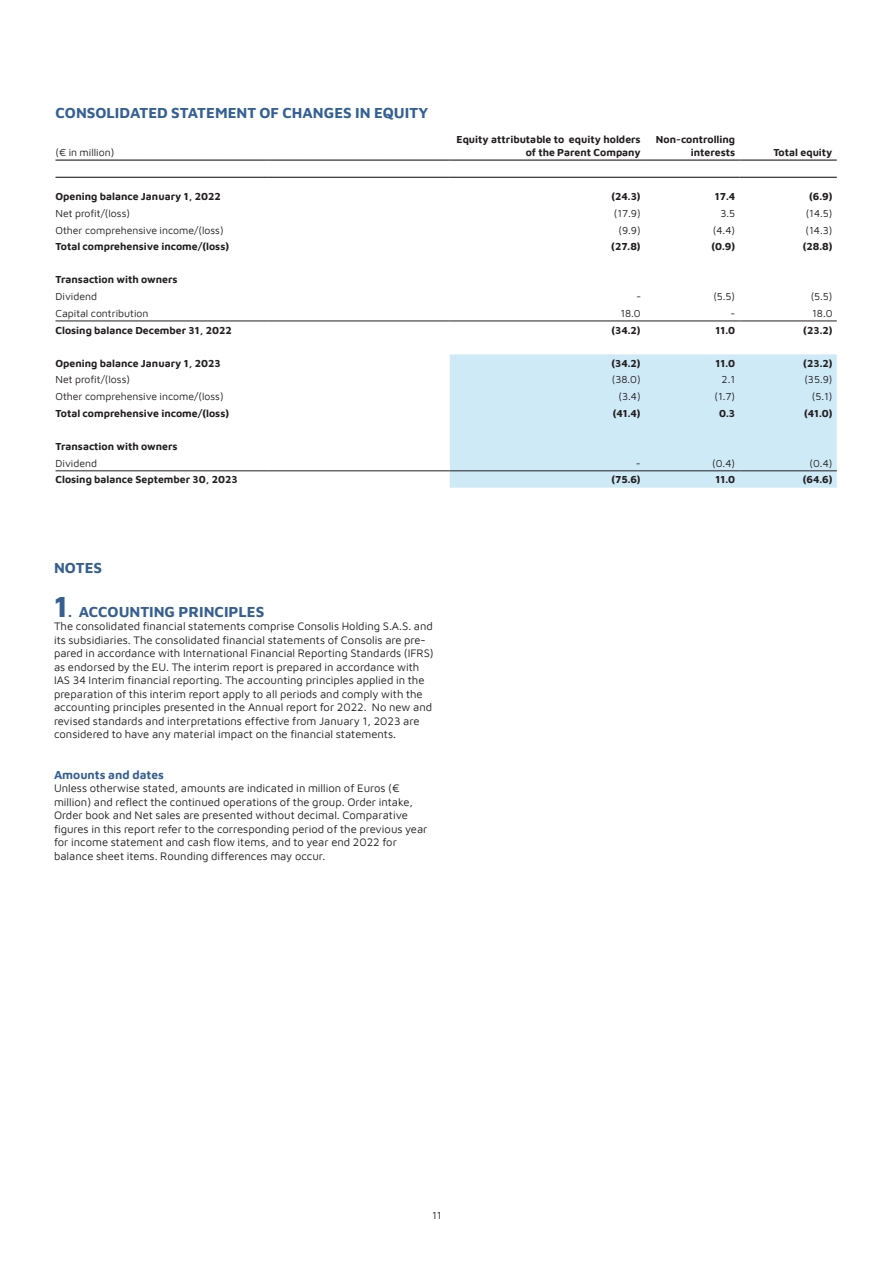
<style>
.page{position:relative;width:893px;height:1263px;background:#fff}
.page>*{position:absolute;margin:0;border:0;box-sizing:border-box;transform-origin:0 0}
.Notrubrik1__Span_All{font:700 15px "Maven Pro";color:#336095}
.Notrubrik1{font:700 15px "Maven Pro";color:#365f91}
.Notrubrik2__övermellis{font:700 12px "Maven Pro";color:#346093}
.Notbröd{font:11.25px/13.5px "Maven Pro";color:#231f20}
.TAB_normal{font:700 10.5px/12.3px "Maven Pro";color:#231f20;text-align:right}
.TAB_normal-2{font:10.5px "Maven Pro";color:#231f20}
.TAB_fet{font:700 10.5px "Maven Pro";color:#231f20}
.TAB_fet-2{font:10.5px "Maven Pro";color:#231f20}
.TAB_normal-3{font:italic 10.5px "Maven Pro";color:#231f20}
.s1{font-size:30px}
</style>
<div class="page">
<div style="left:450px;top:354px;width:387px;height:134px;background:#cfeaf7"></div>
<hr style="left:56px;top:160px;width:212px;height:1px;background:#231f20">
<hr style="left:56px;top:177px;width:212px;height:1px;background:#231f20">
<hr style="left:56px;top:321px;width:212px;height:1px;background:#231f20">
<hr style="left:450px;top:471px;width:195px;height:1px;background:#231f20">
<hr style="left:645px;top:471px;width:94px;height:1px;background:#231f20">
<hr style="left:739px;top:471px;width:98px;height:1px;background:#231f20">
<hr style="left:268px;top:471px;width:182px;height:1px;background:#231f20">
<hr style="left:56px;top:471px;width:212px;height:1px;background:#231f20">
<hr style="left:268px;top:321px;width:182px;height:1px;background:#231f20">
<hr style="left:450px;top:321px;width:195px;height:1px;background:#231f20">
<hr style="left:645px;top:321px;width:94px;height:1px;background:#231f20">
<hr style="left:739px;top:321px;width:98px;height:1px;background:#231f20">
<hr style="left:268px;top:160px;width:182px;height:1px;background:#231f20">
<hr style="left:450px;top:160px;width:195px;height:1px;background:#231f20">
<hr style="left:645px;top:160px;width:94px;height:1px;background:#231f20">
<hr style="left:739px;top:160px;width:98px;height:1px;background:#231f20">
<hr style="left:268px;top:177px;width:182px;height:1px;background:#231f20">
<hr style="left:450px;top:177px;width:195px;height:1px;background:#231f20">
<hr style="left:645px;top:177px;width:94px;height:1px;background:#231f20">
<hr style="left:739px;top:177px;width:98px;height:1px;background:#231f20">
<p class="Notrubrik1__Span_All" style="left:56px;top:103px;width:375px">CONSOLIDATED STATEMENT OF CHANGES IN EQUITY</p>
<p class="TAB_normal-2" style="left:56px;top:145px;width:60px">(€ in million)</p>
<p class="TAB_normal" style="left:456px;top:133px;width:186px">Equity attributable to equity holders of the Parent Company</p>
<p class="TAB_normal" style="left:656px;top:133px;width:81px">Non-controlling interests</p>
<p class="TAB_normal" style="left:773px;top:145px;width:61px">Total equity</p>
<p class="TAB_fet" style="left:56px;top:189px;width:167px">Opening balance January 1, 2022</p>
<p class="TAB_fet" style="left:611px;top:189px;width:31px">(24.3)</p>
<p class="TAB_fet" style="left:715px;top:189px;width:22px">17.4</p>
<p class="TAB_fet" style="left:809px;top:189px;width:25px">(6.9)</p>
<p class="TAB_normal-2" style="left:56px;top:206px;width:76px">Net profit/(loss)</p>
<p class="TAB_normal-2" style="left:614px;top:206px;width:28px">(17.9)</p>
<p class="TAB_normal-2" style="left:720px;top:206px;width:16px">3.5</p>
<p class="TAB_normal-2" style="left:806px;top:206px;width:28px">(14.5)</p>
<p class="TAB_fet-2" style="left:56px;top:223px;width:170px">Other comprehensive income/(loss)</p>
<p class="TAB_normal-2" style="left:618px;top:223px;width:24px">(9.9)</p>
<p class="TAB_normal-2" style="left:713px;top:223px;width:24px">(4.4)</p>
<p class="TAB_normal-2" style="left:805px;top:223px;width:29px">(14.3)</p>
<p class="TAB_fet" style="left:56px;top:239px;width:175px">Total comprehensive income/(loss)</p>
<p class="TAB_normal" style="left:611px;top:240px;width:31px">(27.8)</p>
<p class="TAB_normal" style="left:711px;top:240px;width:25px">(0.9)</p>
<p class="TAB_normal" style="left:803px;top:240px;width:31px">(28.8)</p>
<p class="TAB_normal" style="left:56px;top:273px;width:124px">Transaction with owners</p>
<p class="TAB_fet-2" style="left:56px;top:289px;width:43px">Dividend</p>
<p class="TAB_normal-3" style="left:636px;top:289px;width:9px">-</p>
<p class="TAB_normal-2" style="left:713px;top:289px;width:23px">(5.5)</p>
<p class="TAB_normal-2" style="left:811px;top:289px;width:23px">(5.5)</p>
<p class="TAB_normal-2" style="left:56px;top:306px;width:95px">Capital contribution</p>
<p class="TAB_normal-2" style="left:620px;top:306px;width:22px">18.0</p>
<p class="TAB_normal-2" style="left:730px;top:306px;width:6px">-</p>
<p class="TAB_normal-2" style="left:812px;top:306px;width:22px">18.0</p>
<p class="TAB_fet" style="left:56px;top:323px;width:178px">Closing balance December 31, 2022</p>
<p class="TAB_normal" style="left:611px;top:323px;width:31px">(34.2)</p>
<p class="TAB_normal" style="left:716px;top:323px;width:21px">11.0</p>
<p class="TAB_normal" style="left:803px;top:323px;width:31px">(23.2)</p>
<p class="TAB_normal" style="left:56px;top:356px;width:167px">Opening balance January 1, 2023</p>
<p class="TAB_fet" style="left:611px;top:356px;width:31px">(34.2)</p>
<p class="TAB_fet" style="left:716px;top:356px;width:21px">11.0</p>
<p class="TAB_fet" style="left:803px;top:356px;width:31px">(23.2)</p>
<p class="TAB_normal-2" style="left:56px;top:373px;width:76px">Net profit/(loss)</p>
<p class="TAB_normal-2" style="left:612px;top:373px;width:30px">(38.0)</p>
<p class="TAB_normal-2" style="left:722px;top:373px;width:15px">2.1</p>
<p class="TAB_normal-2" style="left:804px;top:373px;width:30px">(35.9)</p>
<p class="TAB_normal-2" style="left:56px;top:389px;width:170px">Other comprehensive income/(loss)</p>
<p class="TAB_normal-2" style="left:618px;top:389px;width:24px">(3.4)</p>
<p class="TAB_normal-2" style="left:714px;top:389px;width:22px">(1.7)</p>
<p class="TAB_normal-2" style="left:812px;top:389px;width:22px">(5.1)</p>
<p class="TAB_normal" style="left:56px;top:406px;width:175px">Total comprehensive income/(loss)</p>
<p class="TAB_normal" style="left:613px;top:406px;width:29px">(41.4)</p>
<p class="TAB_normal" style="left:719px;top:406px;width:18px">0.3</p>
<p class="TAB_normal" style="left:804px;top:406px;width:30px">(41.0)</p>
<p class="TAB_normal" style="left:55px;top:439px;width:124px">Transaction with owners</p>
<p class="TAB_normal-2" style="left:55px;top:456px;width:43px">Dividend</p>
<p class="TAB_normal-2" style="left:636px;top:456px;width:6px">-</p>
<p class="TAB_normal-2" style="left:712px;top:456px;width:24px">(0.4)</p>
<p class="TAB_normal-2" style="left:810px;top:456px;width:24px">(0.4)</p>
<p class="TAB_normal" style="left:55px;top:473px;width:184px">Closing balance September 30, 2023</p>
<p class="TAB_normal" style="left:611px;top:473px;width:31px">(75.6)</p>
<p class="TAB_normal" style="left:716px;top:473px;width:21px">11.0</p>
<p class="TAB_normal" style="left:803px;top:473px;width:31px">(64.6)</p>
<p class="Notrubrik1" style="left:54px;top:558px;width:50px">NOTES</p>
<p class="Notrubrik1" style="left:54px;top:601px;width:212px"><span class="s1">1</span>. ACCOUNTING PRINCIPLES</p>
<p class="Notbröd" style="left:54px;top:619px;width:381px">The consolidated financial statements comprise Consolis Holding S.A.S. and its subsidiaries. The consolidated financial statements of Consolis are pre&shy;pared in accordance with International Financial Reporting Standards (IFRS) as endorsed by the EU. The interim report is prepared in accordance with IAS 34 Interim financial reporting. The accounting principles applied in the preparation of this interim report apply to all periods and comply with the accounting principles presented in the Annual report for 2022. No new and revised standards and interpretations effective from January 1, 2023 are considered to have any material impact on the financial statements.</p>
<p class="Notrubrik2__övermellis" style="left:54px;top:766px;width:112px">Amounts and dates</p>
<p class="Notbröd" style="left:54px;top:781px;width:375px">Unless otherwise stated, amounts are indicated in million of Euros (€ million) and reflect the continued operations of the group. Order intake, Order book and Net sales are presented without decimal. Comparative figures in this report refer to the corresponding period of the previous year for income statement and cash flow items, and to year end 2022 for balance sheet items. Rounding differences may occur.</p>
<p class="TAB_normal-2" style="left:432px;top:1208px;width:11px">11</p>
</div>
